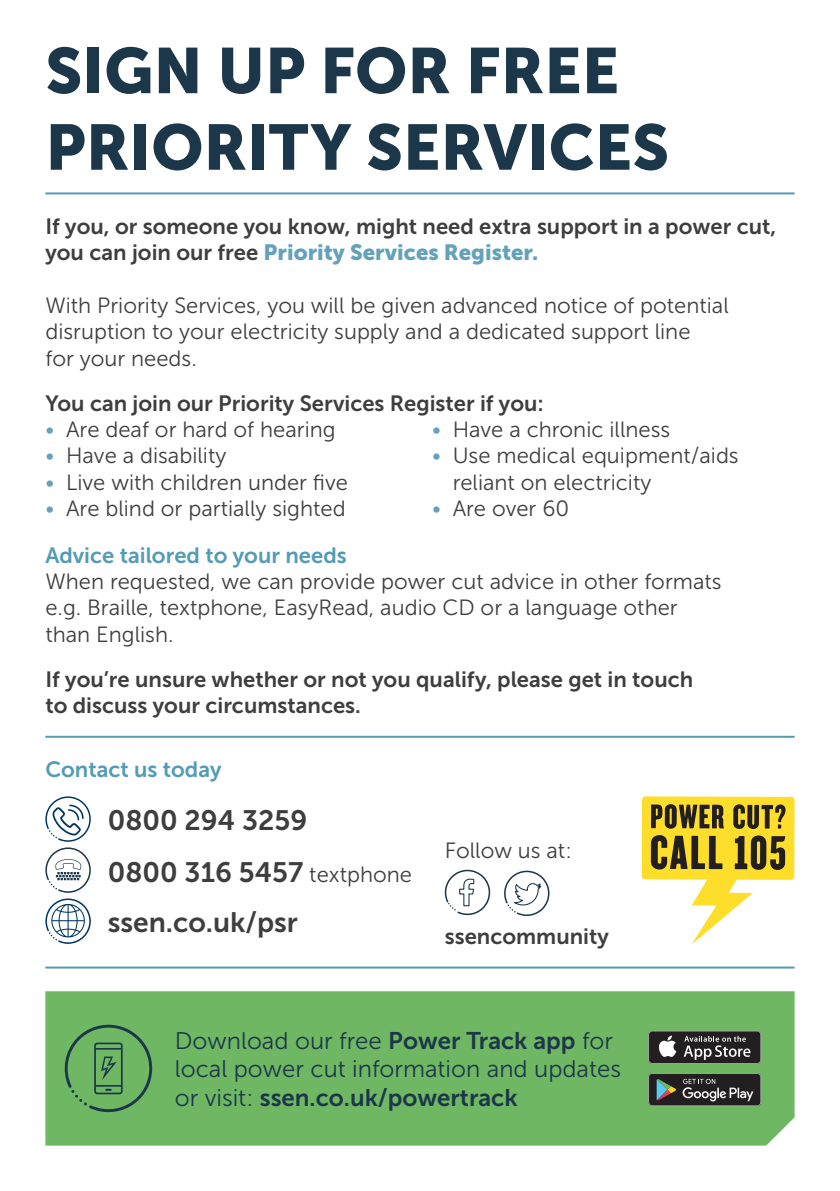
<style>
.page{position:relative;width:840px;height:1191px;background:#fff}
.page>*{position:absolute;margin:0;border:0;box-sizing:border-box;transform-origin:0 0}
.t1{font:63.8px/76.6px "Museo Sans 900";color:#1b3749}
.t2{font:28px/51px "Museo Sans 700";color:#3e3e3f}
.t3{font:24px/28.8px "Museo Sans 300";color:#1b3749}
.t4{font:24px "Museo Sans 700";color:#1b3749}
.t5{font:22px/26.4px "Museo Sans 300";color:#3e3e3f}
.t6{font:22px/26.4px "Museo Sans 700";color:#3e3e3f}
.t7{font:22px "Museo Sans 900";color:#63a2ba}
.t8{font:22px "Museo Sans 700";color:#549bb4}
.s1{font-family:"Museo Sans 700";color:#3e3e3f}
.s2{color:#63a2ba}
.s3{font-family:"Museo Sans 300";font-size:22px}
.s4{font-family:"Museo Sans 700"}
.s5{font-family:"Museo Sans 300"}
</style>
<div class="page">
<div style="left:45px;top:991px;width:749px;height:154px;background:#70b764"></div>
<svg style="left:648px;top:1073px;width:112px;height:33px;background:#444343"></svg>
<svg style="left:648px;top:1030px;width:112px;height:33px;background:#4e4c4b"></svg>
<svg style="left:61px;top:1024px;width:91px;height:88px;background:#63a45f"></svg>
<svg style="left:641px;top:796px;width:153px;height:148px"></svg>
<svg style="left:45px;top:796px;width:46px;height:148px"></svg>
<hr style="left:45px;top:736px;width:749px;height:2px;background:#549bb4">
<hr style="left:45px;top:192px;width:749px;height:2px;background:#549bb4">
<hr style="left:45px;top:966px;width:749px;height:2px;background:#549bb4">
<svg style="left:504px;top:870px;width:45px;height:46px"></svg>
<svg style="left:444px;top:869px;width:46px;height:46px"></svg>
<h1 class="t1" style="left:45px;top:32px;width:625px">SIGN UP FOR FREE<br>PRIORITY SERVICES</h1>
<p class="t6" style="left:45px;top:213px;width:732px">If you, or someone you know, might need extra support in a power cut,</p>
<p class="t7" style="left:45px;top:240px;width:494px"><span class="s1">you can join our free</span> Priority Services Register.</p>
<p class="t5" style="left:45px;top:292px;width:684px">With Priority Services, you will be given advanced notice of potential disruption to your electricity supply and a dedicated support line<br>for your needs.</p>
<p class="t6" style="left:45px;top:390px;width:500px">You can join our Priority Services Register if you:</p>
<p class="t5" style="left:45px;top:416px;width:292px"><span class="s2">•</span> Are deaf or hard of hearing</p>
<p class="t5" style="left:45px;top:443px;width:182px"><span class="s2">•</span> Have a disability</p>
<p class="t5" style="left:45px;top:469px;width:304px"><span class="s2">•</span> Live with children under five</p>
<p class="t5" style="left:45px;top:495px;width:301px"><span class="s2">•</span> Are blind or partially sighted</p>
<p class="t5" style="left:432px;top:416px;width:239px"><span class="s2">•</span> Have a chronic illness</p>
<p class="t5" style="left:452px;top:443px;width:287px;text-indent:-21px"><span class="s2">•</span> Use medical equipment/aids reliant on electricity</p>
<p class="t5" style="left:432px;top:495px;width:139px"><span class="s2">•</span> Are over 60</p>
<p class="t8" style="left:45px;top:543px;width:303px">Advice tailored to your needs</p>
<p class="t5" style="left:45px;top:568px;width:677px">When requested, we can provide power cut advice in other formats e.g. Braille, textphone, EasyRead, audio CD or a language other than English.</p>
<p class="t6" style="left:45px;top:666px;width:649px">If you’re unsure whether or not you qualify, please get in touch to discuss your circumstances.</p>
<p class="t8" style="left:45px;top:757px;width:178px">Contact us today</p>
<p class="t2" style="left:108px;top:794px;width:305px">0800 294 3259<br>0800 316 5457 <span class="s3">textphone </span>ssen.co.uk/psr</p>
<p class="t5" style="left:444px;top:837px;width:128px">Follow us at:</p>
<p class="t6" style="left:444px;top:923px;width:165px">ssencommunity</p>
<p class="t3" style="left:175px;top:1026px;width:447px">Download our free <span class="s4">Power Track app</span> for local power cut information and updates</p>
<p class="t4" style="left:175px;top:1084px;width:344px"><span class="s5">or visit:</span> ssen.co.uk/powertrack</p>
</div>
